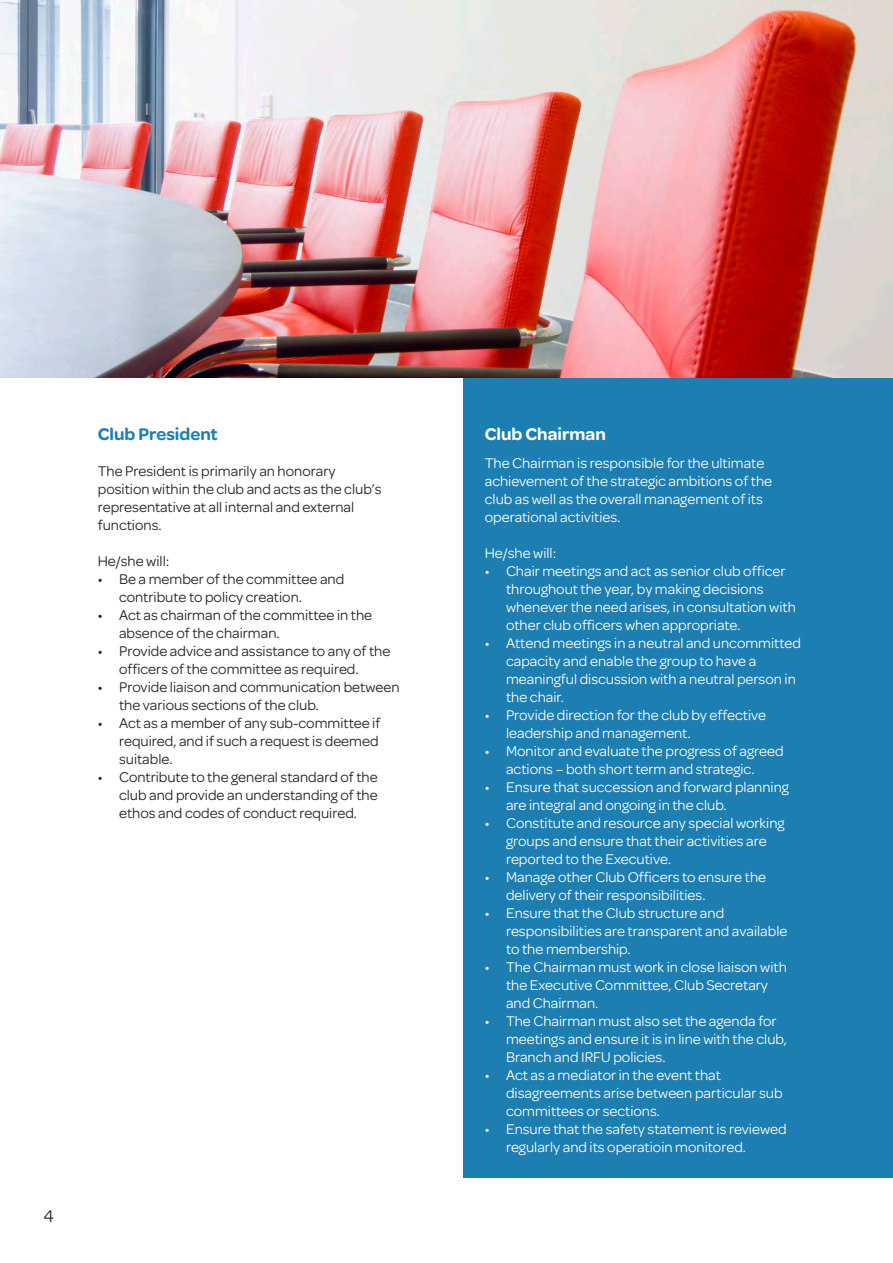
<style>
.page{position:relative;width:893px;height:1263px;background:#fff}
.page>*{position:absolute;margin:0;border:0;box-sizing:border-box;transform-origin:0 0}
.sub_heading{font:600 18px "Omnes";color:#1d7eb2}
.sub_heading-2{font:600 18px "Omnes";color:#fff}
.heading_style{font:18px "Omnes";color:#231f20}
.body_copy{font:15px/18px "Omnes";color:#fff}
.body_copy-2{font:15px/18px "Omnes";color:#231f20}
</style>
<div class="page">
<div style="left:463px;top:378px;width:430px;height:800px;background:#1d7eb2"></div>
<img style="left:0;top:0;width:893px;height:378px">
<p class="sub_heading" style="left:98px;top:423px;width:122px">Club President</p>
<p class="body_copy-2" style="left:98px;top:462px;width:285px">The President is primarily an honorary position within the club and acts as the club’s representative at all internal and external functions.</p>
<p class="body_copy-2" style="left:98px;top:552px;width:73px">He/she will:</p>
<p class="body_copy-2" style="left:119px;top:570px;width:227px;text-indent:-21px">• Be a member of the committee and contribute to policy creation.</p>
<p class="body_copy-2" style="left:119px;top:606px;width:255px;text-indent:-21px">• Act as chairman of the committee in the absence of the chairman.</p>
<p class="body_copy-2" style="left:119px;top:642px;width:273px;text-indent:-21px">• Provide advice and assistance to any of the officers of the committee as required.</p>
<p class="body_copy-2" style="left:119px;top:678px;width:282px;text-indent:-21px">• Provide liaison and communication between the various sections of the club.</p>
<p class="body_copy-2" style="left:119px;top:714px;width:263px;text-align:justify;text-indent:-21px">• Act as a member of any sub-committee if required, and if such a request is deemed suitable.</p>
<p class="body_copy-2" style="left:119px;top:768px;width:260px;text-align:justify;text-indent:-21px">• Contribute to the general standard of the club and provide an understanding of the ethos and codes of conduct required.</p>
<p class="heading_style" style="left:44px;top:1206px;width:12px">4</p>
<p class="sub_heading-2" style="left:485px;top:423px;width:123px">Club Chairman</p>
<p class="body_copy" style="left:485px;top:454px;width:289px">The Chairman is responsible for the ultimate achievement of the strategic ambitions of the club as well as the overall management of its operational activities.</p>
<p class="body_copy" style="left:485px;top:544px;width:73px">He/she will:</p>
<p class="body_copy" style="left:506px;top:562px;width:291px;text-indent:-21px">• Chair meetings and act as senior club officer throughout the year, by making decisions whenever the need arises, in consultation with other club officers when appropriate.</p>
<p class="body_copy" style="left:506px;top:634px;width:296px;text-indent:-21px">• Attend meetings in a neutral and uncommitted capacity and enable the group to have a meaningful discussion with a neutral person in the chair.</p>
<p class="body_copy" style="left:506px;top:706px;width:262px;text-indent:-21px">• Provide direction for the club by effective leadership and management.</p>
<p class="body_copy" style="left:485px;top:742px;width:300px;text-align:center">• Monitor and evaluate the progress of agreed actions – both short term and strategic.</p>
<p class="body_copy" style="left:506px;top:778px;width:284px;text-indent:-21px">• Ensure that succession and forward planning are integral and ongoing in the club.</p>
<p class="body_copy" style="left:506px;top:814px;width:280px;text-indent:-21px">• Constitute and resource any special working groups and ensure that their activities are reported to the Executive.</p>
<p class="body_copy" style="left:506px;top:868px;width:262px;text-indent:-21px">• Manage other Club Officers to ensure the delivery of their responsibilities.</p>
<p class="body_copy" style="left:506px;top:904px;width:283px;text-indent:-21px">• Ensure that the Club structure and responsibilities are transparent and available to the membership.</p>
<p class="body_copy" style="left:506px;top:958px;width:282px;text-indent:-21px">• The Chairman must work in close liaison with the Executive Committee, Club Secretary and Chairman.</p>
<p class="body_copy" style="left:506px;top:1012px;width:282px;text-indent:-21px">• The Chairman must also set the agenda for meetings and ensure it is in line with the club,<br>Branch and IRFU policies.</p>
<p class="body_copy" style="left:506px;top:1066px;width:278px;text-indent:-21px">• Act as a mediator in the event that disagreements arise between particular sub committees or sections.</p>
<p class="body_copy" style="left:506px;top:1120px;width:282px;text-indent:-21px">• Ensure that the safety statement is reviewed regularly and its operatioin monitored.</p>
</div>
